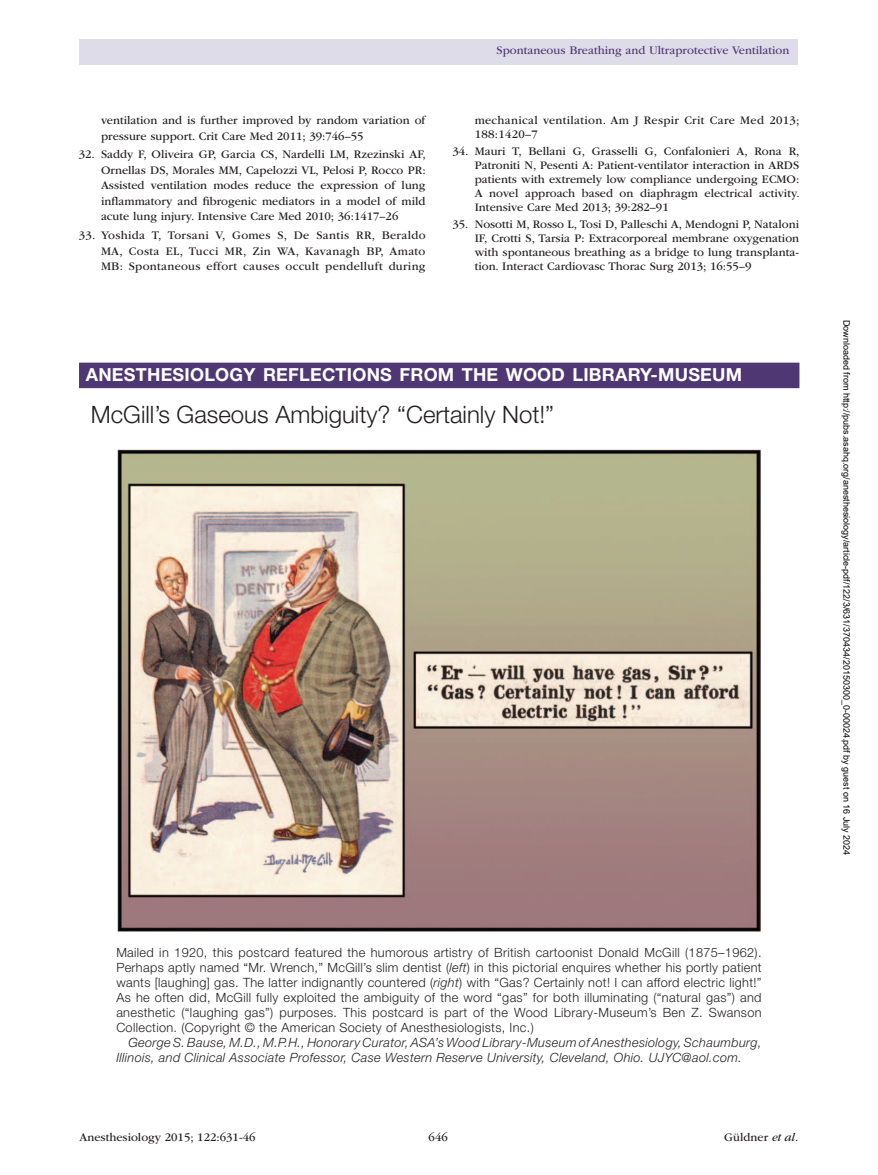
<style>
.page{position:relative;width:878px;height:1175px;background:#fff}
.page>*{position:absolute;margin:0;border:0;box-sizing:border-box;transform-origin:0 0}
.t1{font:300 24px "Helvetica Neue";color:#231f20}
.t2{font:700 18px "Helvetica Neue LT Std";letter-spacing:.015em;color:#fff}
.t3{font:300 12.75px/15px "Helvetica Neue";letter-spacing:.025em;color:#231f20;text-align:justify}
.t4{font:italic 300 12.75px/15px "Helvetica Neue";letter-spacing:.025em;color:#231f20}
.t5{font:12px/15.6px "ITC Garamond Std";color:#231f20;text-align:justify}
.t6{font:12px/14px "ITC Garamond Std";letter-spacing:.025em;color:#231f20}
.t7{font:12px "ITC Garamond Std";color:#4e3773}
.t8{font:9px "Arial";color:#000}
.s1{font-style:italic}
</style>
<div class="page">
<div style="left:79px;top:39px;width:718px;height:25px;background:#dfdce9"></div>
<div style="left:79px;top:362px;width:720px;height:26px;background:#4e3773"></div>
<img style="left:117px;top:449px;width:643px;height:482px">
<p class="t5" style="left:101px;top:112px;width:326px">ventilation and is further improved by random variation of pressure support. Crit Care Med 2011; 39:746–55</p>
<p class="t5" style="left:101px;top:147px;width:326px;text-indent:-22px">32. Saddy F, Oliveira GP, Garcia CS, Nardelli LM, Rzezinski AF, Ornellas DS, Morales MM, Capelozzi VL, Pelosi P, Rocco PR:<br>Assisted ventilation modes reduce the expression of lung inflammatory and fibrogenic mediators in a model of mild acute lung injury. Intensive Care Med 2010; 36:1417–26</p>
<p class="t5" style="left:101px;top:227px;width:326px;text-indent:-22px">33. Yoshida T, Torsani V, Gomes S, De Santis RR, Beraldo MA, Costa EL, Tucci MR, Zin WA, Kavanagh BP, Amato MB: Spontaneous effort causes occult pendelluft during</p>
<p class="t7" style="left:496px;top:44px;width:294px">Spontaneous Breathing and Ultraprotective Ventilation</p>
<p class="t6" style="left:474px;top:113px;width:326px">mechanical ventilation. Am J Respir Crit Care Med 2013;<br>188:1420–7</p>
<p class="t5" style="left:474px;top:144px;width:326px;line-height:14px;text-indent:-22px">34. Mauri T, Bellani G, Grasselli G, Confalonieri A, Rona R, Patroniti N, Pesenti A: Patient-ventilator interaction in ARDS patients with extremely low compliance undergoing ECMO:<br>A novel approach based on diaphragm electrical activity.<br>Intensive Care Med 2013; 39:282–91</p>
<p class="t5" style="left:474px;top:217px;width:326px;line-height:14px;text-indent:-22px">35. Nosotti M, Rosso L, Tosi D, Palleschi A, Mendogni P, Nataloni IF, Crotti S, Tarsia P: Extracorporeal membrane oxygenation with spontaneous breathing as a bridge to lung transplanta&shy;tion. Interact Cardiovasc Thorac Surg 2013; 16:55–9</p>
<h2 class="t2" style="left:86px;top:363px;width:657px">ANESTHESIOLOGY REFLECTIONS FROM THE WOOD LIBRARY-MUSEUM</h2>
<h1 class="t1" style="left:91px;top:399px;width:465px">McGill’s Gaseous Ambiguity? “Certainly Not!”</h1>
<p class="t3" style="left:116px;top:945px;width:646px">Mailed in 1920, this postcard featured the humorous artistry of British cartoonist Donald McGill (1875–1962).<br>Perhaps aptly named “Mr. Wrench,” McGill’s slim dentist (<span class="s1">left</span>) in this pictorial enquires whether his portly patient wants [laughing] gas. The latter indignantly countered (<span class="s1">right</span>) with “Gas? Certainly not! I can afford electric light!” As he often did, McGill fully exploited the ambiguity of the word “gas” for both illuminating (“natural gas”) and anesthetic (“laughing gas”) purposes. This postcard is part of the Wood Library-Museum’s Ben Z. Swanson Collection. (Copyright © the American Society of Anesthesiologists, Inc.)</p>
<p class="t4" style="left:116px;top:1035px;width:646px;text-indent:12px">George S. Bause, M.D., M.P.H., Honorary Curator, ASA’s Wood Library-Museum of Anesthesiology, Schaumburg,<br>Illinois, and Clinical Associate Professor, Case Western Reserve University, Cleveland, Ohio. UJYC@aol.com.</p>
<p class="t5" style="left:80px;top:1129px;width:177px">Anesthesiology 2015; 122:631-46</p>
<p class="t5" style="left:428px;top:1129px;width:21px">646</p>
<p class="t5" style="left:724px;top:1129px;width:76px">Güldner <span class="s1">et al.</span></p>
<p class="t8" style="left:850px;top:320px;width:537px;rotate:90deg">Downloaded from http://pubs.asahq.org/anesthesiology/article-pdf/122/3/631/370434/20150300_0-00024.pdf by guest on 16 July 2024</p>
</div>
